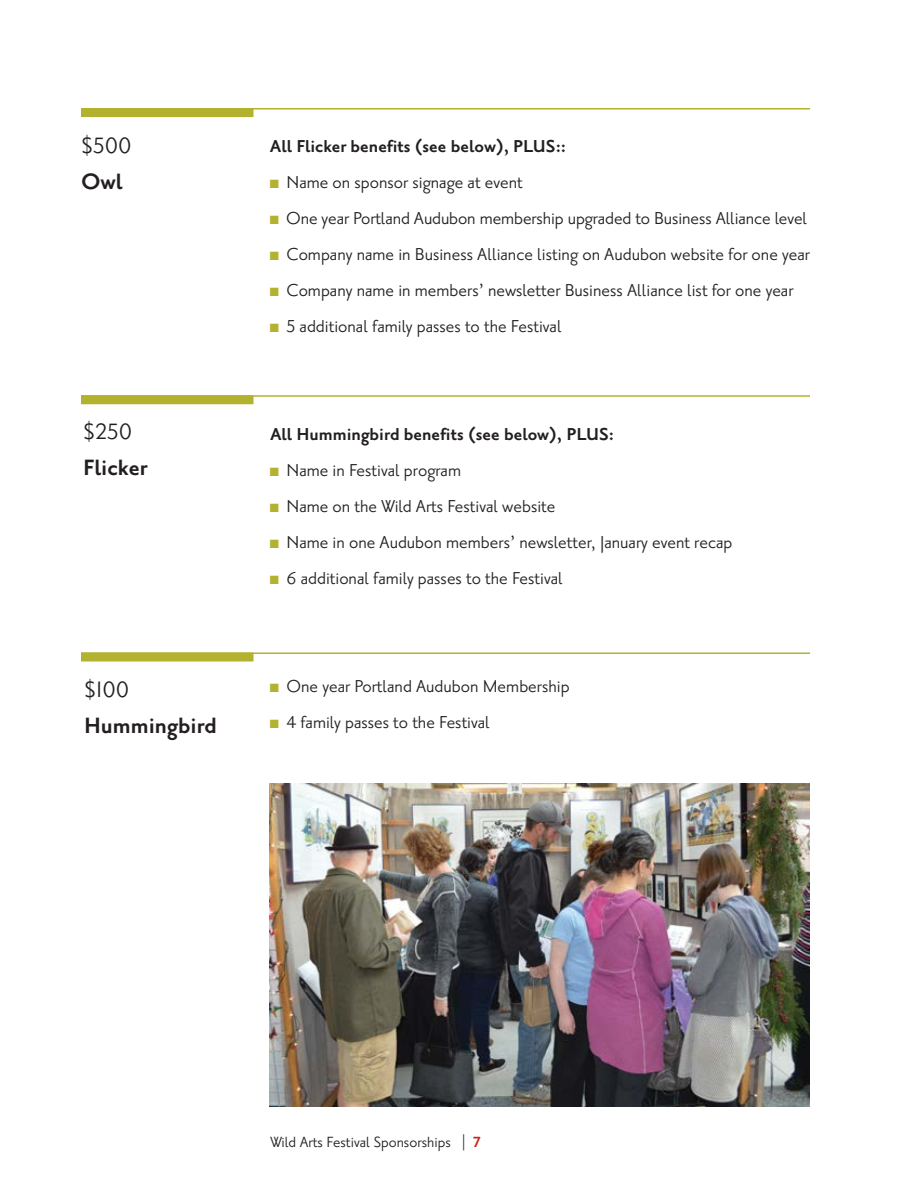
<style>
.page{position:relative;width:918px;height:1188px;background:#fff}
.page>*{position:absolute;margin:0;border:0;box-sizing:border-box;transform-origin:0 0}
.t1{font:700 27px "Priori San";color:#231f20}
.t2{font:27px "Priori San";color:#231f20}
.t3{font:21px "Priori San";color:#231f20}
.t4{font:700 21px "Priori San";color:#231f20}
.t5{font:18px "Priori San";color:#231f20}
.s1{color:#b3b22f}
.s2{font-weight:700;color:#cc2523}
</style>
<div class="page">
<hr style="left:81px;top:108px;width:729px;height:2px;background:#b3b22f">
<div style="left:81px;top:108px;width:173px;height:9px;background:#b3b22f"></div>
<hr style="left:81px;top:395px;width:729px;height:2px;background:#b3b22f">
<div style="left:81px;top:395px;width:173px;height:9px;background:#b3b22f"></div>
<hr style="left:81px;top:652px;width:729px;height:2px;background:#b3b22f">
<div style="left:81px;top:652px;width:173px;height:10px;background:#b3b22f"></div>
<img style="left:270px;top:783px;width:540px;height:324px">
<p class="t2" style="left:81px;top:128px;width:52px">$500</p>
<p class="t1" style="left:81px;top:164px;width:43px">Owl</p>
<p class="t4" style="left:270px;top:132px;width:298px">All Flicker benefits (see below), PLUS::</p>
<p class="t3" style="left:270px;top:168px;width:254px"><span class="s1">■</span> Name on sponsor signage at event</p>
<p class="t3" style="left:270px;top:204px;width:539px"><span class="s1">■</span> One year Portland Audubon membership upgraded to Business Alliance level</p>
<p class="t3" style="left:270px;top:240px;width:542px"><span class="s1">■</span> Company name in Business Alliance listing on Audubon website for one year</p>
<p class="t3" style="left:270px;top:276px;width:525px"><span class="s1">■</span> Company name in members’ newsletter Business Alliance list for one year</p>
<p class="t3" style="left:270px;top:312px;width:293px"><span class="s1">■</span> 5 additional family passes to the Festival</p>
<p class="t2" style="left:83px;top:414px;width:50px">$250</p>
<p class="t1" style="left:83px;top:450px;width:66px">Flicker</p>
<p class="t4" style="left:270px;top:420px;width:346px">All Hummingbird benefits (see below), PLUS:</p>
<p class="t3" style="left:270px;top:456px;width:193px"><span class="s1">■</span> Name in Festival program</p>
<p class="t3" style="left:270px;top:492px;width:287px"><span class="s1">■</span> Name on the Wild Arts Festival website</p>
<p class="t3" style="left:270px;top:528px;width:464px"><span class="s1">■</span> Name in one Audubon members’ newsletter, January event recap</p>
<p class="t3" style="left:270px;top:564px;width:294px"><span class="s1">■</span> 6 additional family passes to the Festival</p>
<p class="t2" style="left:84px;top:672px;width:47px">$100</p>
<p class="t1" style="left:84px;top:708px;width:134px">Hummingbird</p>
<p class="t3" style="left:270px;top:672px;width:301px"><span class="s1">■</span> One year Portland Audubon Membership</p>
<p class="t3" style="left:270px;top:708px;width:221px"><span class="s1">■</span> 4 family passes to the Festival</p>
<p class="t5" style="left:270px;top:1130px;width:212px">Wild Arts Festival Sponsorships | <span class="s2">7</span></p>
</div>
